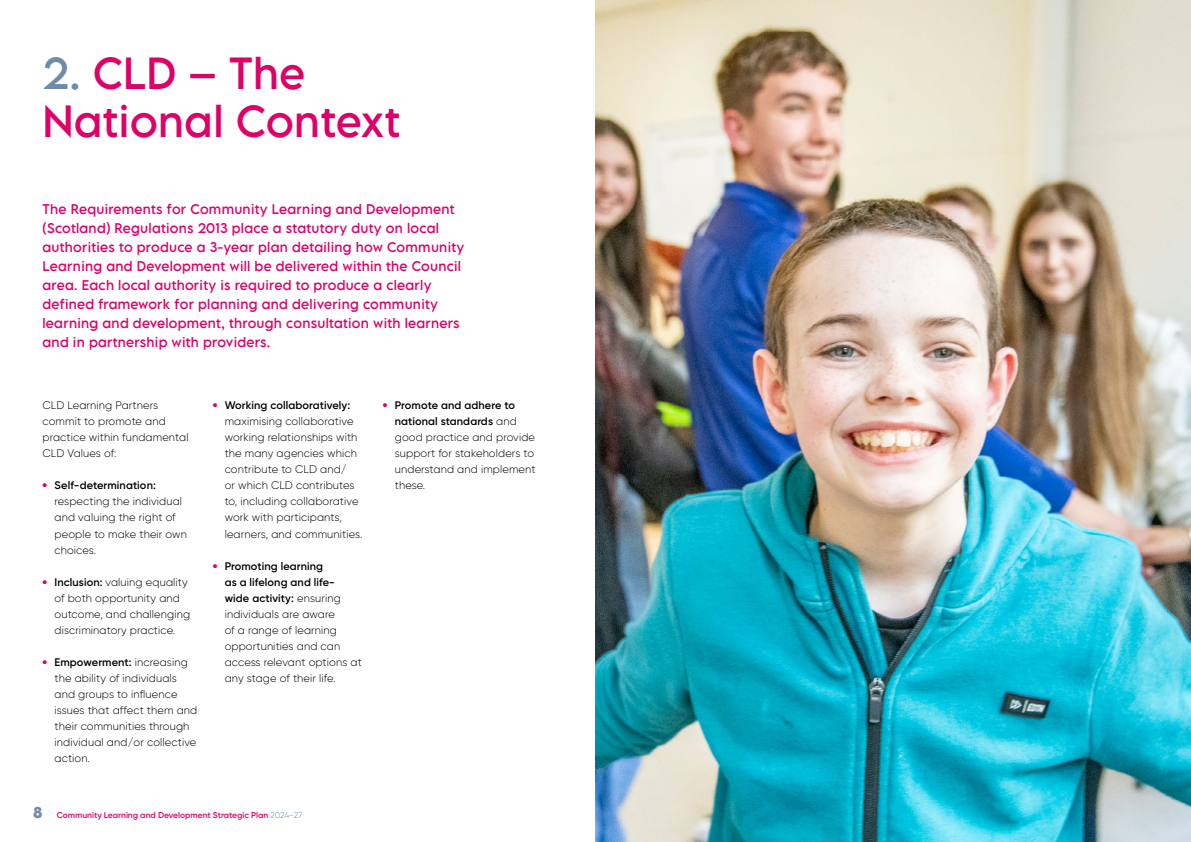
<style>
.page{position:relative;width:1191px;height:842px;background:#fff}
.page>*{position:absolute;margin:0;border:0;box-sizing:border-box;transform-origin:0 0}
.section_header{font:40px/48.1px "LEMONMILK Pro";letter-spacing:.01em;color:#df0067}
.opening_text_blue{font:12.5px/19px "LEMONMILK Pro";letter-spacing:.02em;color:#df0067}
.body_text_tabbed{font:300 11px/16px "Gilroy";letter-spacing:.01em;color:#000}
.body_text{font:300 11px/16px "Gilroy";letter-spacing:.01em;color:#000}
.t1{font:600 8.5px "Gilroy";color:#df0067}
.s1{color:#6f8caa}
.s2{font-weight:800;color:#df0067}
.s3{font-weight:600}
.s4{font-family:"LEMONMILK Pro";font-weight:700;font-size:14px;color:#6f8caa}
.s5{font-weight:300;color:#6f8caa}
</style>
<div class="page">
<img style="left:595px;top:0;width:596px;height:842px">
<p class="section_header" style="left:43px;top:49px;width:359px"><span class="s1">2.</span> CLD – The<br>National Context</p>
<p class="opening_text_blue" style="left:43px;top:200px;width:423px">The Requirements for Community Learning and Development (Scotland) Regulations 2013 place a statutory duty on local authorities to produce a 3-year plan detailing how Community Learning and Development will be delivered within the Council area. Each local authority is required to produce a clearly defined framework for planning and delivering community learning and development, through consultation with learners and in partnership with providers.</p>
<p class="body_text" style="left:43px;top:397px;width:148px">CLD Learning Partners commit to promote and practice within fundamental<br>CLD Values of:</p>
<p class="body_text_tabbed" style="left:55px;top:477px;width:134px;text-indent:-12px"><span class="s2">•</span> <span class="s3">Self-determination: </span>respecting the individual and valuing the right of people to make their own choices.</p>
<p class="body_text_tabbed" style="left:55px;top:574px;width:137px;text-indent:-12px"><span class="s2">•</span> <span class="s3">Inclusion:</span> valuing equality of both opportunity and outcome, and challenging discriminatory practice.</p>
<p class="body_text_tabbed" style="left:55px;top:654px;width:144px;text-indent:-12px"><span class="s2">•</span> <span class="s3">Empowerment:</span> increasing the ability of individuals and groups to influence issues that affect them and their communities through individual and/or collective action.</p>
<p class="body_text_tabbed" style="left:225px;top:397px;width:139px;text-indent:-12px"><span class="s2">•</span> <span class="s3">Working collaboratively: </span>maximising collaborative working relationships with the many agencies which contribute to CLD and/<br>or which CLD contributes to, including collaborative work with participants, learners, and communities.</p>
<p class="body_text_tabbed" style="left:225px;top:558px;width:139px;text-indent:-12px"><span class="s2">•</span> <span class="s3">Promoting learning<br>as a lifelong and life&shy;wide activity:</span> ensuring individuals are aware<br>of a range of learning opportunities and can access relevant options at any stage of their life.</p>
<p class="t1" style="left:33px;top:810px;width:271px"><span class="s4">8</span> Community Learning and Development Strategic Plan <span class="s5">2024-27</span></p>
<p class="body_text_tabbed" style="left:395px;top:397px;width:142px;text-indent:-12px"><span class="s2">•</span> <span class="s3">Promote and adhere to national standards</span> and good practice and provide support for stakeholders to understand and implement these.</p>
</div>
